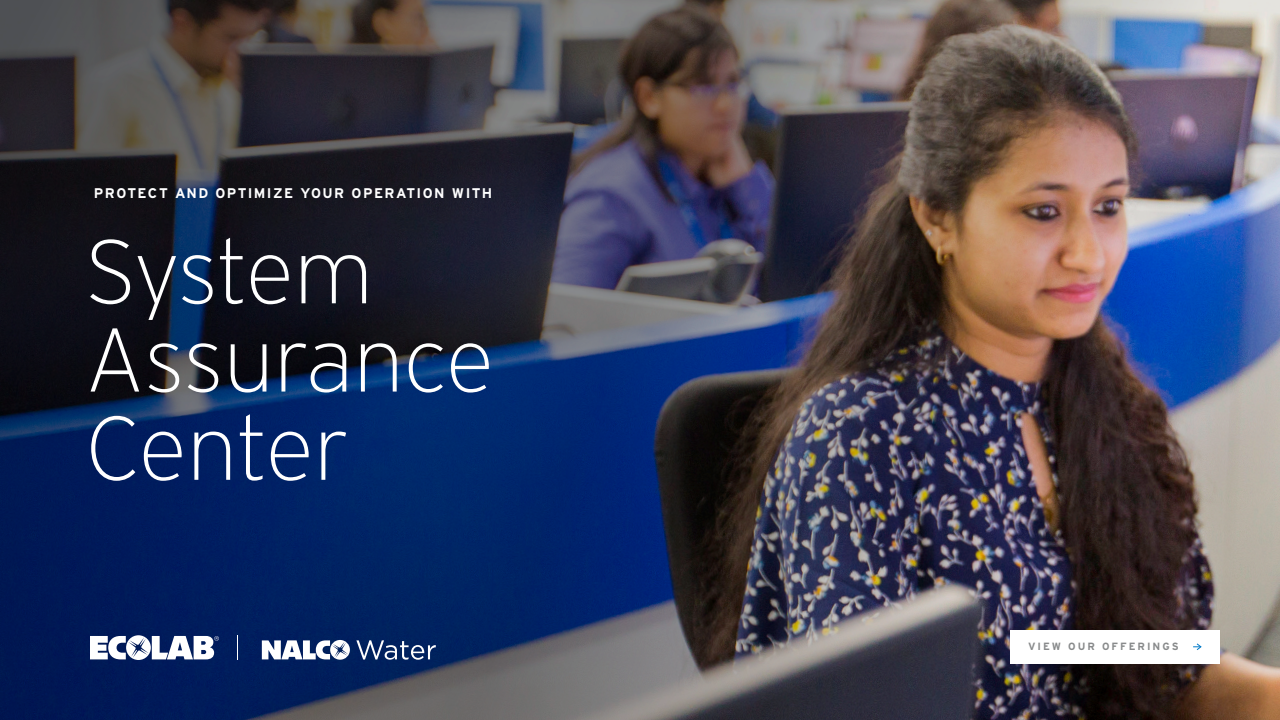
<style>
.page{position:relative;width:1280px;height:720px;background:#fff}
.page>*{position:absolute;margin:0;border:0;box-sizing:border-box;transform-origin:0 0}
.body_28{font:200 90px/88.2px "Interstate";letter-spacing:-.01em;color:#fff}
.t1{font:700 14px "Interstate";letter-spacing:.095em;color:#fff}
.body_28-2{font:700 10.5px "Interstate";letter-spacing:.19em;color:#888a8b}
</style>
<div class="page">
<img style="left:0;top:0;width:1280px;height:720px">
<svg style="left:90px;top:635px;width:129px;height:25px"></svg>
<svg style="left:262px;top:640px;width:88px;height:20px"></svg>
<svg style="left:356px;top:640px;width:80px;height:20px"></svg>
<svg style="left:237px;top:635px;width:1px;height:25px"></svg>
<div style="left:1010px;top:630px;width:210px;height:34px;background:#fff"></div>
<svg style="left:1193px;top:643px;width:9px;height:7px"></svg>
<p class="t1" style="left:94px;top:185px;width:400px">PROTECT AND OPTIMIZE YOUR OPERATION WITH</p>
<p class="body_28" style="left:85px;top:228px;width:411px">System<br>Assurance<br>Center</p>
<p class="body_28-2" style="left:1028px;top:641px;width:152px">VIEW OUR OFFERINGS</p>
</div>
